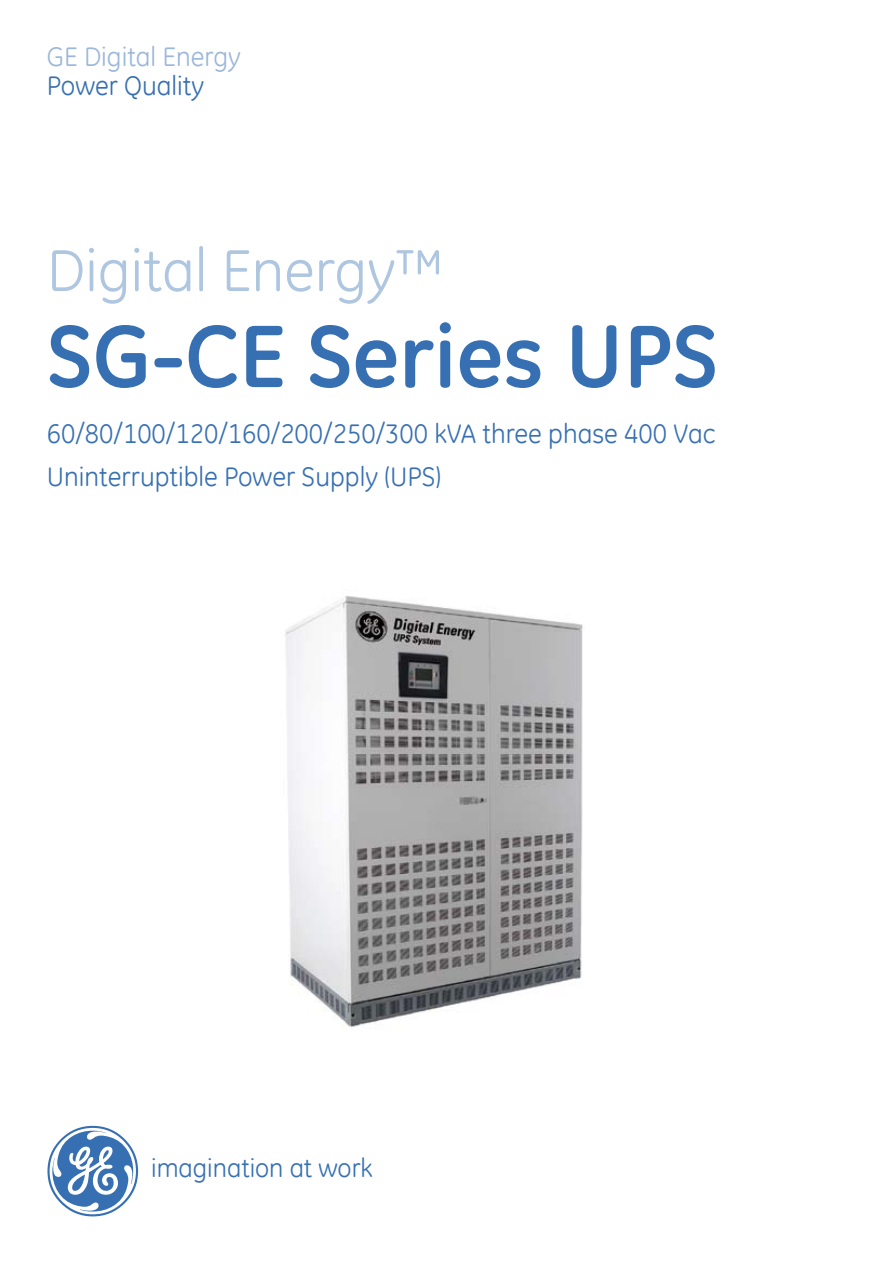
<style>
.page{position:relative;width:893px;height:1263px;background:#fff}
.page>*{position:absolute;margin:0;border:0;box-sizing:border-box;transform-origin:0 0}
.t1{font:700 90px "GE Inspira";color:#3770b2}
.t2{font:60px "GE Inspira";color:#afc6e0}
.t3{font:27px/43.5px "GE Inspira";color:#3770b2}
.t4{font:27px "GE Inspira";color:#9bb7d9}
.t5{font:26.25px "GE Inspira";color:#3770b2}
</style>
<div class="page">
<img style="left:285px;top:595px;width:298px;height:433px">
<svg style="left:47px;top:1126px;width:91px;height:90px"></svg>
<p class="t4" style="left:47px;top:40px;width:196px">GE Digital Energy</p>
<p class="t3" style="left:47px;top:63px;width:159px">Power Quality</p>
<h2 class="t2" style="left:47px;top:232px;width:399px">Digital Energy™</h2>
<h1 class="t1" style="left:47px;top:298px;width:672px">SG-CE Series UPS</h1>
<p class="t3" style="left:47px;top:411px;width:670px">60/80/100/120/160/200/250/300 kVA three phase 400 Vac<br>Uninterruptible Power Supply (UPS)</p>
<p class="t5" style="left:151px;top:1151px;width:223px">imagination at work</p>
</div>
